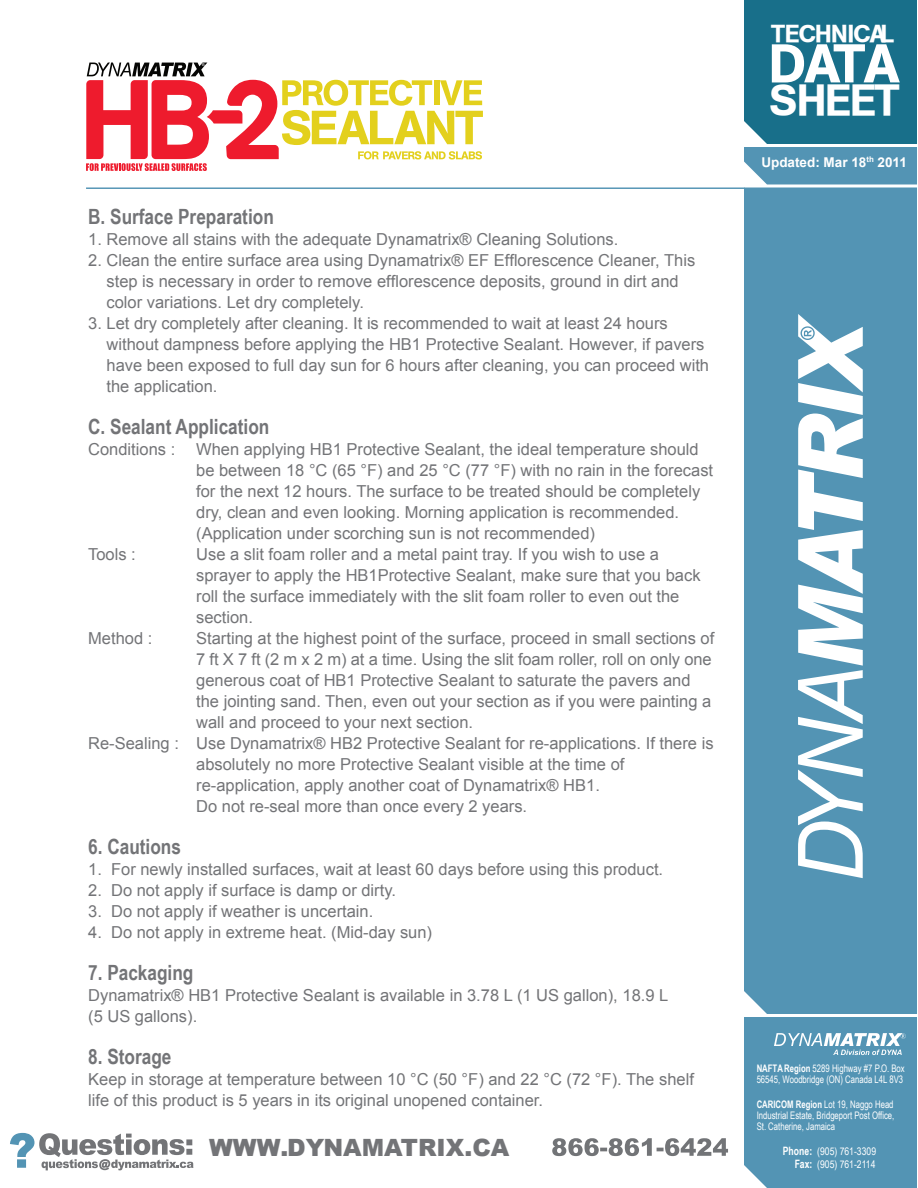
<style>
.page{position:relative;width:918px;height:1188px;background:#fff}
.page>*{position:absolute;margin:0;border:0;box-sizing:border-box;transform-origin:0 0}
.t1{font:54px "Agent Med DB Normal";color:#fff}
.t2{font:42.6px "Agent Med DB Normal";color:#fff}
.t3{font:24px "Agent Med DB Normal";color:#fff}
.t4{font:900 23.85px "Arial";color:#737477}
.t5{font:700 21px "Arial Narrow";color:#737477}
.t6{font:16.5px/21px "Arial";color:#737477}
.t7{font:700 13.5px "Arial";color:#fff}
.t8{font:10.5px "Arial Narrow";color:#fff}
.t9{font:10.35px/11.4px "Arial Narrow";color:#fff;scale:.91 1}
.s1{font-weight:700}
.s2{font-weight:700;font-size:11.55px}
</style>
<div class="page">
<div style="left:744px;top:145px;width:172px;height:1043px;background:#5394b4"></div>
<div style="left:744px;top:0;width:172px;height:145px;background:#186f8a"></div>
<svg style="left:744px;top:119px;width:173px;height:28px"></svg>
<svg style="left:744px;top:160px;width:173px;height:27px"></svg>
<svg style="left:744px;top:989px;width:173px;height:28px"></svg>
<svg style="left:744px;top:1163px;width:173px;height:25px"></svg>
<svg style="left:798px;top:314px;width:65px;height:564px"></svg>
<hr style="left:86px;top:187px;width:659px;height:2px;background:#5394b4">
<svg style="left:10px;top:1133px;width:184px;height:37px"></svg>
<svg style="left:86px;top:63px;width:397px;height:108px"></svg>
<svg style="left:552px;top:1138px;width:176px;height:18px"></svg>
<svg style="left:774px;top:1033px;width:132px;height:22px"></svg>
<p class="t5" style="left:88px;top:200px;width:187px">B. Surface Preparation</p>
<p class="t6" style="left:88px;top:229px;width:532px">1. Remove all stains with the adequate Dynamatrix® Cleaning Solutions.</p>
<p class="t6" style="left:107px;top:250px;width:590px;text-indent:-18px">2. Clean the entire surface area using Dynamatrix® EF Efflorescence Cleaner, This step is necessary in order to remove efflorescence deposits, ground in dirt and color variations. Let dry completely.</p>
<p class="t6" style="left:107px;top:313px;width:604px;text-indent:-18px">3. Let dry completely after cleaning. It is recommended to wait at least 24 hours without dampness before applying the HB1 Protective Sealant. However, if pavers have been exposed to full day sun for 6 hours after cleaning, you can proceed with the application.</p>
<p class="t5" style="left:88px;top:410px;width:183px">C. Sealant Application</p>
<p class="t6" style="left:88px;top:439px;width:89px">Conditions :</p>
<p class="t6" style="left:196px;top:439px;width:519px">When applying HB1 Protective Sealant, the ideal temperature should be between 18 °C (65 °F) and 25 °C (77 °F) with no rain in the forecast for the next 12 hours. The surface to be treated should be completely dry, clean and even looking. Morning application is recommended. (Application under scorching sun is not recommended)</p>
<p class="t6" style="left:88px;top:544px;width:49px">Tools :</p>
<p class="t6" style="left:196px;top:544px;width:506px">Use a slit foam roller and a metal paint tray. If you wish to use a sprayer to apply the HB1Protective Sealant, make sure that you back roll the surface immediately with the slit foam roller to even out the section.</p>
<p class="t6" style="left:88px;top:628px;width:66px">Method :</p>
<p class="t6" style="left:196px;top:628px;width:520px">Starting at the highest point of the surface, proceed in small sections of</p>
<p class="t6" style="left:196px;top:649px;width:517px">7 ft X 7 ft (2 m x 2 m) at a time. Using the slit foam roller, roll on only one</p>
<p class="t6" style="left:196px;top:670px;width:496px">generous coat of HB1 Protective Sealant to saturate the pavers and</p>
<p class="t6" style="left:196px;top:691px;width:517px">the jointing sand. Then, even out your section as if you were painting a</p>
<p class="t6" style="left:196px;top:712px;width:278px">wall and proceed to your next section.</p>
<p class="t6" style="left:88px;top:733px;width:627px">Re-Sealing : Use Dynamatrix® HB2 Protective Sealant for re-applications. If there is</p>
<p class="t6" style="left:196px;top:754px;width:430px">absolutely no more Protective Sealant visible at the time of</p>
<p class="t6" style="left:196px;top:775px;width:405px">re-application, apply another coat of Dynamatrix® HB1.</p>
<p class="t6" style="left:196px;top:796px;width:333px">Do not re-seal more than once every 2 years.</p>
<p class="t5" style="left:88px;top:830px;width:94px">6. Cautions</p>
<p class="t6" style="left:88px;top:859px;width:577px">1. For newly installed surfaces, wait at least 60 days before using this product.</p>
<p class="t6" style="left:88px;top:880px;width:309px">2. Do not apply if surface is damp or dirty.</p>
<p class="t6" style="left:88px;top:901px;width:287px">3. Do not apply if weather is uncertain.</p>
<p class="t6" style="left:88px;top:922px;width:345px">4. Do not apply in extreme heat. (Mid-day sun)</p>
<p class="t5" style="left:88px;top:956px;width:107px">7. Packaging</p>
<p class="t6" style="left:88px;top:985px;width:582px">Dynamatrix® HB1 Protective Sealant is available in 3.78 L (1 US gallon), 18.9 L (5 US gallons).</p>
<p class="t5" style="left:88px;top:1040px;width:85px">8. Storage</p>
<p class="t6" style="left:88px;top:1069px;width:607px">Keep in storage at temperature between 10 °C (50 °F) and 22 °C (72 °F). The shelf life of this product is 5 years in its original unopened container.</p>
<h3 class="t4" style="left:209px;top:1130px;width:302px">WWW.DYNAMATRIX.CA</h3>
<h3 class="t3" style="left:772px;top:20px;width:124px">TECHNICAL</h3>
<h1 class="t1" style="left:770px;top:33px;width:132px">DATA</h1>
<h2 class="t2" style="left:771px;top:76px;width:131px">SHEET</h2>
<p class="t7" style="left:761px;top:153px;width:147px">Updated: Mar 18<sup>th</sup> 2011</p>
<p class="t9" style="left:757px;top:1062px;width:164px"><span class="s1">NAFTA Region</span> 5289 Highway #7 P.O. Box<br>56545, Woodbridge (ON) Canada L4L 8V3</p>
<p class="t9" style="left:757px;top:1098px;width:153px;text-align:justify"><span class="s1">CARICOM Region</span> Lot 19, Naggo Head Industrial Estate, Bridgeport Post Office, St. Catherine, Jamaica</p>
<p class="t8" style="left:783px;top:1143px;width:95px"><span class="s2">Phone:</span> (905) 761-3309</p>
<p class="t8" style="left:795px;top:1157px;width:82px"><span class="s2">Fax:</span> (905) 761-2114</p>
</div>
